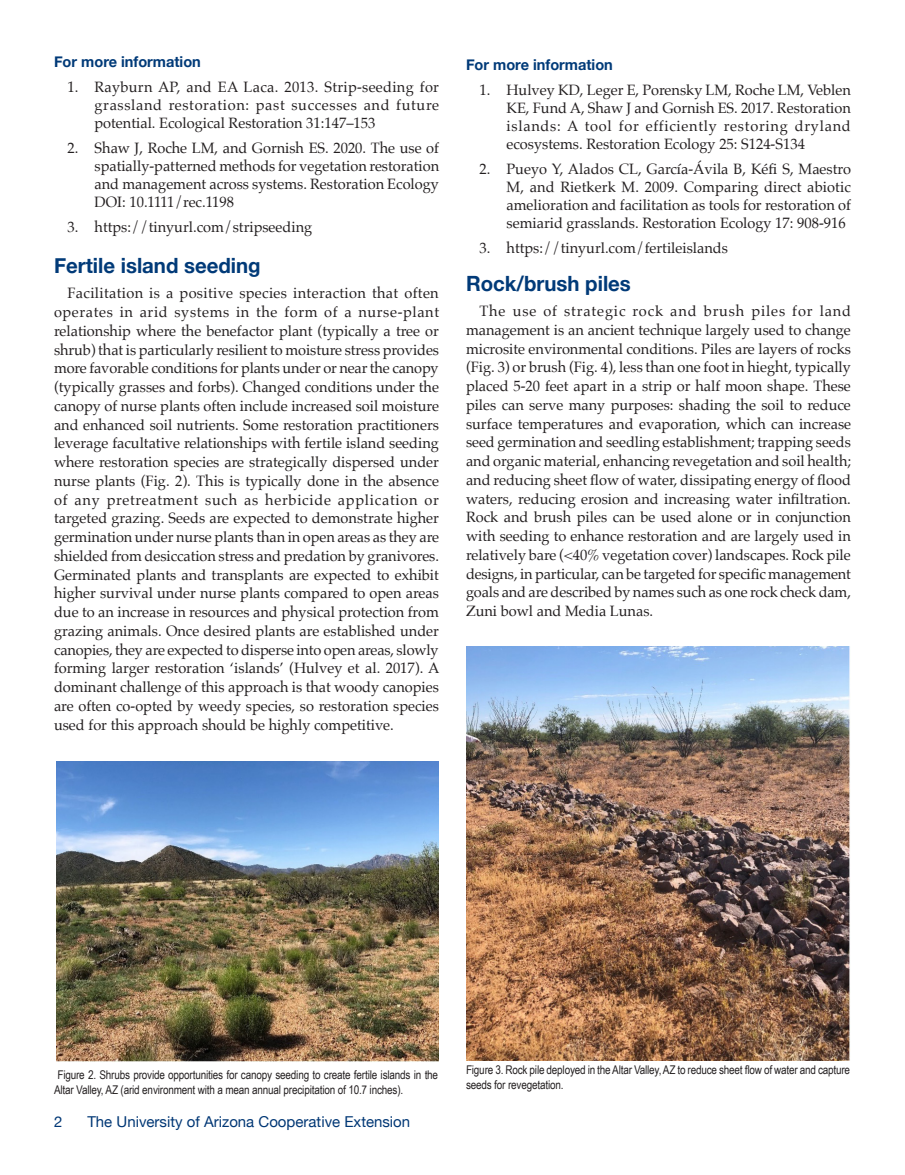
<style>
.page{position:relative;width:905px;height:1175px;background:#fff}
.page>*{position:absolute;margin:0;border:0;box-sizing:border-box;transform-origin:0 0}
.Subhead_1{font:700 21px "Helvetica Neue";color:#013a78}
.t1{font:15px/18.8px "Palatino";color:#231f20;text-align:justify}
.t2{font:15px "Helvetica Neue";color:#013775}
.Subhead_1-2{font:700 15px "Helvetica Neue";color:#013a78}
.t3{font:12px/14.4px "Arial Narrow";letter-spacing:-.01em;color:#231f20}
</style>
<div class="page">
<img style="left:56px;top:761px;width:383px;height:301px">
<img style="left:466px;top:646px;width:384px;height:414px">
<p class="Subhead_1-2" style="left:54px;top:50px;width:148px">For more information</p>
<p class="t1" style="left:94px;top:78px;width:346px;line-height:18px;text-indent:-27px">1. Rayburn AP, and EA Laca. 2013. Strip-seeding for grassland restoration: past successes and future potential. Ecological Restoration 31:147–153</p>
<p class="t1" style="left:94px;top:138px;width:346px;line-height:18px;text-indent:-27px">2. Shaw J, Roche LM, and Gornish ES. 2020. The use of spatially-patterned methods for vegetation restoration and management across systems. Restoration Ecology DOI: 10.1111/rec.1198</p>
<p class="t1" style="left:68px;top:217px;width:246px">3. https://tinyurl.com/stripseeding</p>
<p class="Subhead_1" style="left:54px;top:249px;width:208px">Fertile island seeding</p>
<p class="t1" style="left:54px;top:284px;width:387px;text-indent:14px">Facilitation is a positive species interaction that often operates in arid systems in the form of a nurse-plant relationship where the benefactor plant (typically a tree or shrub) that is particularly resilient to moisture stress provides more favorable conditions for plants under or near the canopy (typically grasses and forbs). Changed conditions under the canopy of nurse plants often include increased soil moisture and enhanced soil nutrients. Some restoration practitioners leverage facultative relationships with fertile island seeding where restoration species are strategically dispersed under nurse plants (Fig. 2). This is typically done in the absence of any pretreatment such as herbicide application or targeted grazing. Seeds are expected to demonstrate higher germination under nurse plants than in open areas as they are shielded from desiccation stress and predation by granivores.<br>Germinated plants and transplants are expected to exhibit higher survival under nurse plants compared to open areas due to an increase in resources and physical protection from grazing animals. Once desired plants are established under canopies, they are expected to disperse into open areas, slowly forming larger restoration ‘islands’ (Hulvey et al. 2017). A dominant challenge of this approach is that woody canopies are often co-opted by weedy species, so restoration species used for this approach should be highly competitive.</p>
<p class="Subhead_1-2" style="left:466px;top:53px;width:148px">For more information</p>
<p class="t1" style="left:506px;top:81px;width:346px;line-height:18px;text-indent:-27px">1. Hulvey KD, Leger E, Porensky LM, Roche LM, Veblen KE, Fund A, Shaw J and Gornish ES. 2017. Restoration islands: A tool for efficiently restoring dryland ecosystems. Restoration Ecology 25: S124-S134</p>
<p class="t1" style="left:506px;top:159px;width:346px;line-height:18px;text-indent:-27px">2. Pueyo Y, Alados CL, García-Ávila B, Kéfi S, Maestro M, and Rietkerk M. 2009. Comparing direct abiotic amelioration and facilitation as tools for restoration of semiarid grasslands. Restoration Ecology 17: 908-916</p>
<p class="t1" style="left:479px;top:238px;width:250px">3. https://tinyurl.com/fertileislands</p>
<p class="Subhead_1" style="left:466px;top:267px;width:166px">Rock/brush piles</p>
<p class="t1" style="left:466px;top:301px;width:386px;text-indent:14px">The use of strategic rock and brush piles for land management is an ancient technique largely used to change microsite environmental conditions. Piles are layers of rocks (Fig. 3) or brush (Fig. 4), less than one foot in hieght, typically placed 5-20 feet apart in a strip or half moon shape. These piles can serve many purposes: shading the soil to reduce surface temperatures and evaporation, which can increase seed germination and seedling establishment; trapping seeds and organic material, enhancing revegetation and soil health; and reducing sheet flow of water, dissipating energy of flood waters, reducing erosion and increasing water infiltration.<br>Rock and brush piles can be used alone or in conjunction with seeding to enhance restoration and are largely used in relatively bare (&lt;40% vegetation cover) landscapes. Rock pile designs, in particular, can be targeted for specific management goals and are described by names such as one rock check dam, Zuni bowl and Media Lunas.</p>
<p class="t3" style="left:54px;top:1067px;width:386px">Figure 2. Shrubs provide opportunities for canopy seeding to create fertile islands in the<br>Altar Valley, AZ (arid environment with a mean annual precipitation of 10.7 inches).</p>
<p class="t3" style="left:466px;top:1062px;width:386px">Figure 3. Rock pile deployed in the Altar Valley, AZ to reduce sheet flow of water and capture seeds for revegetation.</p>
<p class="t2" style="left:54px;top:1110px;width:10px">2</p>
<p class="t2" style="left:87px;top:1111px;width:324px">The University of Arizona Cooperative Extension</p>
</div>
